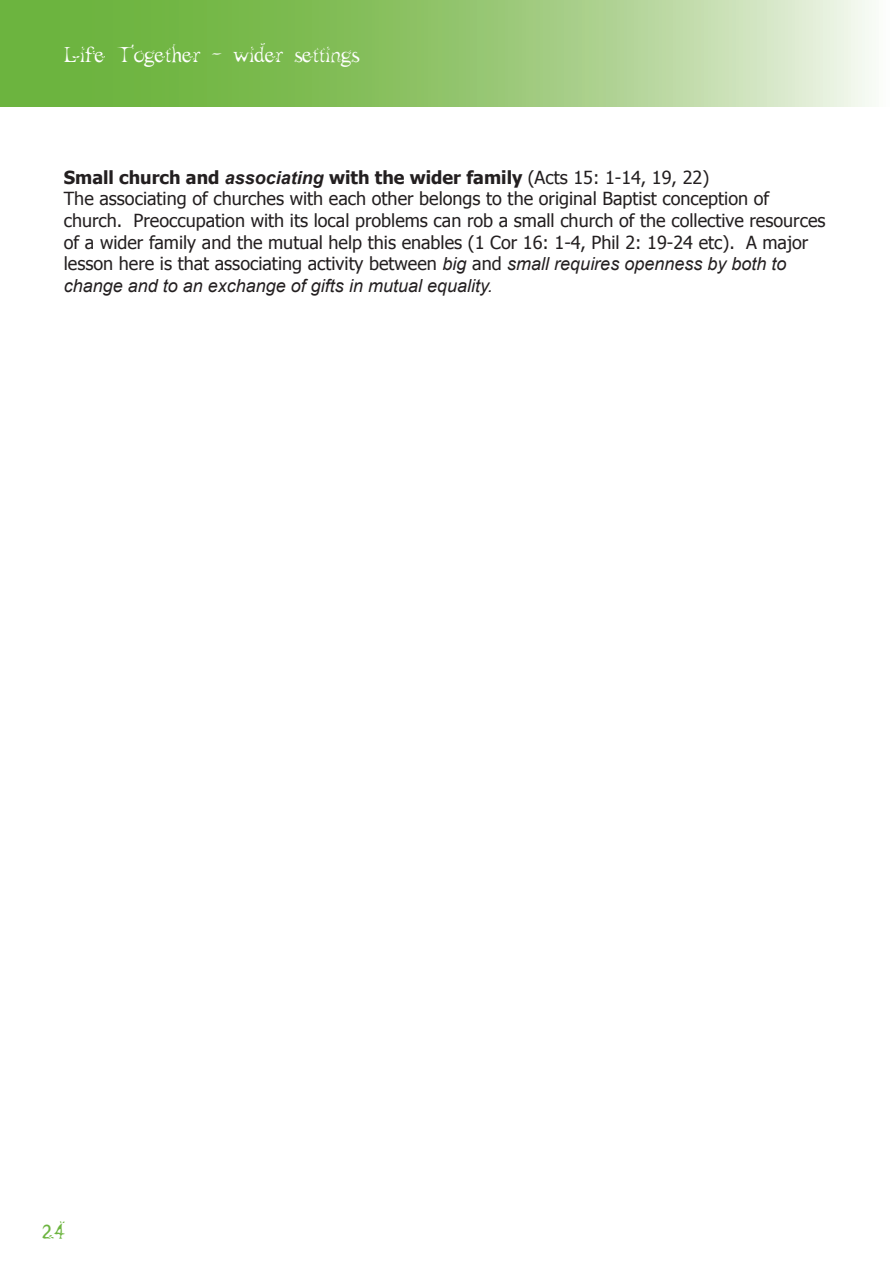
<style>
.page{position:relative;width:893px;height:1263px;background:#fff}
.page>*{position:absolute;margin:0;border:0;box-sizing:border-box;transform-origin:0 0}
.t1{font:22.5px "leaf 1";color:#fff}
.t2{font:21px "leaf 1";color:#6cb43f}
.t3{font:18px/21.6px "Tahoma";color:#231f20}
.t4{font:italic 18px "Arial";color:#231f20}
.s1{font-weight:700}
.s2{font-family:"Arial";font-weight:700;font-style:italic}
.s3{font-family:"Arial";font-style:italic}
</style>
<div class="page">
<svg style="left:0;top:0;width:872px;height:106px;background:#9ac978"></svg>
<p class="t1" style="left:64px;top:43px;width:297px">Life Together - wider settings</p>
<p class="t3" style="left:64px;top:166px;width:763px"><span class="s1">Small church and</span> <span class="s2">associating</span> <span class="s1">with the wider family</span> (Acts 15: 1-14, 19, 22)<br>The associating of churches with each other belongs to the original Baptist conception of church. Preoccupation with its local problems can rob a small church of the collective resources of a wider family and the mutual help this enables (1 Cor 16: 1-4, Phil 2: 19-24 etc). A major lesson here is that associating activity between <span class="s3">big</span> and <span class="s3">small requires openness by both to</span></p>
<p class="t4" style="left:64px;top:274px;width:430px">change and to an exchange of gifts in mutual equality.</p>
<p class="t2" style="left:43px;top:1220px;width:24px">24</p>
</div>
